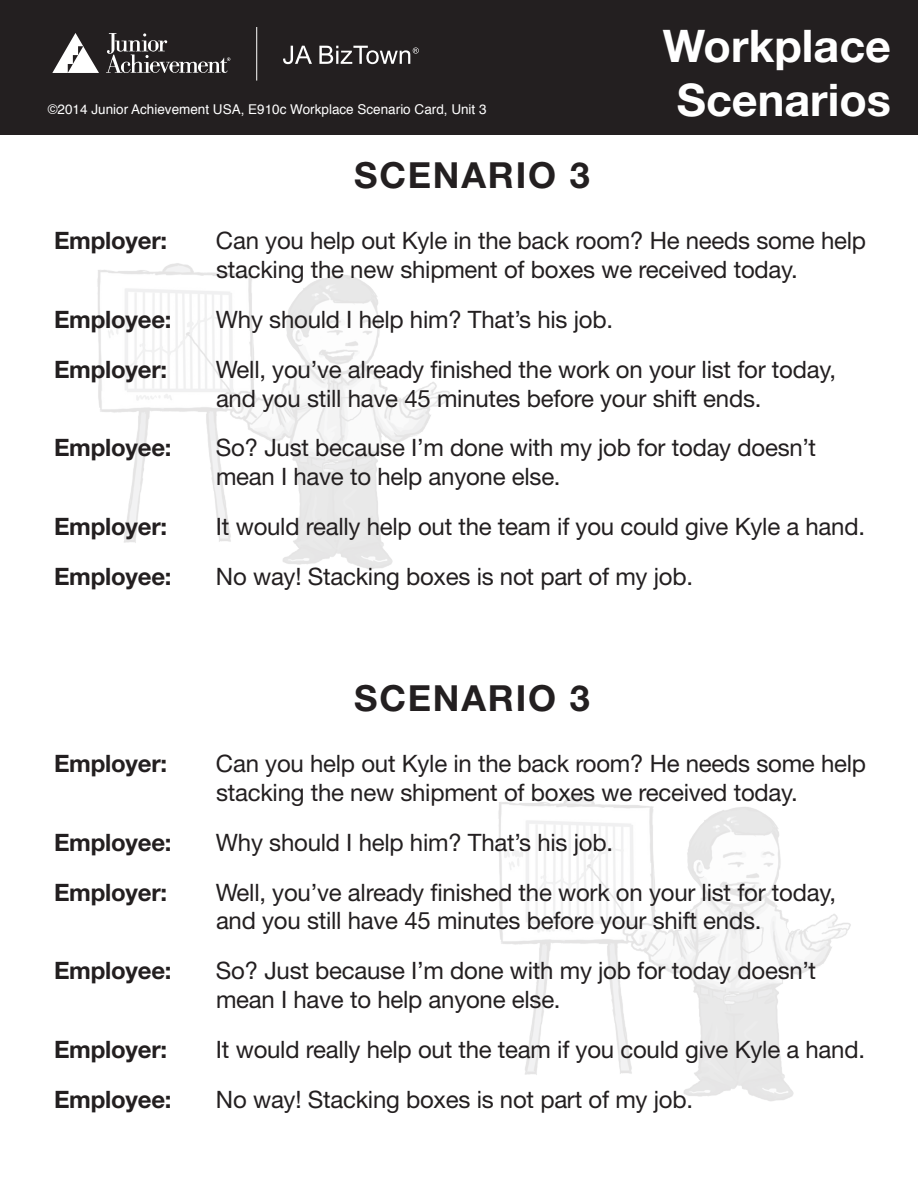
<style>
.page{position:relative;width:918px;height:1188px;background:#fff}
.page>*{position:absolute;margin:0;border:0;box-sizing:border-box;transform-origin:0 0}
.t1{font:700 45px "Helvetica Neue";color:#fff}
.t2{font:700 36px "Helvetica Neue";letter-spacing:.05em;color:#231f20}
.t3{font:24px/28.8px "Helvetica Neue";letter-spacing:-.01em;color:#231f20}
.t4{font:700 24px "Helvetica Neue";letter-spacing:-.01em;color:#231f20}
.t5{font:13.5px "Helvetica";color:#fff}
</style>
<div class="page">
<img style="left:97px;top:263px;width:353px;height:306px">
<img style="left:498px;top:795px;width:353px;height:306px">
<div style="left:0;top:0;width:918px;height:134px;background:#231f20"></div>
<hr style="left:256px;top:27px;width:1px;height:54px;background:#fff">
<svg style="left:283px;top:46px;width:29px;height:18px"></svg>
<svg style="left:319px;top:46px;width:100px;height:18px"></svg>
<svg style="left:106px;top:33px;width:124px;height:40px"></svg>
<svg style="left:52px;top:33px;width:47px;height:40px"></svg>
<p class="t5" style="left:48px;top:99px;width:440px">©2014 Junior Achievement USA, E910c Workplace Scenario Card, Unit 3</p>
<p class="t2" style="left:354px;top:153px;width:237px">SCENARIO 3</p>
<p class="t1" style="left:663px;top:18px;width:230px">Workplace</p>
<p class="t1" style="left:677px;top:72px;width:216px">Scenarios</p>
<p class="t4" style="left:54px;top:226px;width:115px">Employer:</p>
<p class="t3" style="left:216px;top:226px;width:652px">Can you help out Kyle in the back room? He needs some help stacking the new shipment of boxes we received today.</p>
<p class="t4" style="left:54px;top:305px;width:119px">Employee:</p>
<p class="t3" style="left:216px;top:305px;width:399px">Why should I help him? That’s his job.</p>
<p class="t4" style="left:54px;top:354px;width:115px">Employer:</p>
<p class="t3" style="left:216px;top:354px;width:622px">Well, you’ve already finished the work on your list for today,</p>
<p class="t3" style="left:216px;top:383px;width:547px">and you still have 45 minutes before your shift ends.</p>
<p class="t4" style="left:54px;top:433px;width:119px">Employee:</p>
<p class="t3" style="left:216px;top:433px;width:602px">So? Just because I’m done with my job for today doesn’t</p>
<p class="t3" style="left:216px;top:462px;width:346px">mean I have to help anyone else.</p>
<p class="t4" style="left:54px;top:512px;width:115px">Employer:</p>
<p class="t3" style="left:216px;top:512px;width:651px">It would really help out the team if you could give Kyle a hand.</p>
<p class="t4" style="left:54px;top:561px;width:119px">Employee:</p>
<p class="t3" style="left:216px;top:561px;width:479px">No way! Stacking boxes is not part of my job.</p>
<p class="t2" style="left:354px;top:676px;width:237px">SCENARIO 3</p>
<p class="t4" style="left:54px;top:749px;width:115px">Employer:</p>
<p class="t3" style="left:216px;top:749px;width:652px">Can you help out Kyle in the back room? He needs some help stacking the new shipment of boxes we received today.</p>
<p class="t4" style="left:54px;top:827px;width:119px">Employee:</p>
<p class="t3" style="left:216px;top:827px;width:399px">Why should I help him? That’s his job.</p>
<p class="t4" style="left:54px;top:877px;width:115px">Employer:</p>
<p class="t3" style="left:216px;top:877px;width:622px">Well, you’ve already finished the work on your list for today,</p>
<p class="t3" style="left:216px;top:906px;width:547px">and you still have 45 minutes before your shift ends.</p>
<p class="t4" style="left:54px;top:956px;width:119px">Employee:</p>
<p class="t3" style="left:216px;top:956px;width:602px">So? Just because I’m done with my job for today doesn’t</p>
<p class="t3" style="left:216px;top:985px;width:346px">mean I have to help anyone else.</p>
<p class="t4" style="left:54px;top:1034px;width:115px">Employer:</p>
<p class="t3" style="left:216px;top:1034px;width:651px">It would really help out the team if you could give Kyle a hand.</p>
<p class="t4" style="left:54px;top:1084px;width:119px">Employee:</p>
<p class="t3" style="left:216px;top:1084px;width:479px">No way! Stacking boxes is not part of my job.</p>
</div>
